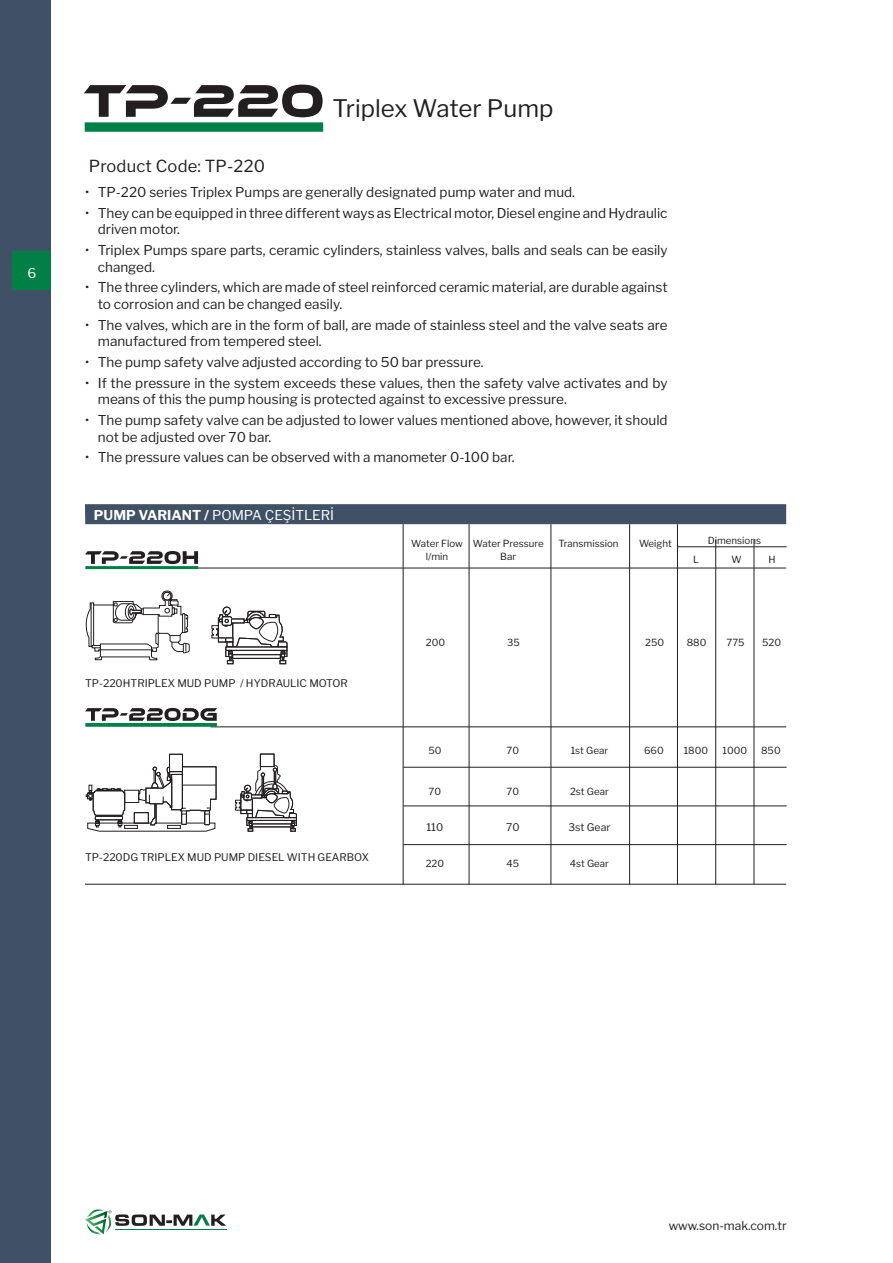
<style>
.page{position:relative;width:893px;height:1263px;background:#fff}
.page>*{position:absolute;margin:0;border:0;box-sizing:border-box;transform-origin:0 0}
.t1{font:24px "Libre Franklin";color:#231f20}
.t2{font:16.5px "Libre Franklin";letter-spacing:.01em;color:#231f20}
.t3{font:13.5px/16.5px "Libre Franklin";color:#231f20}
.t4{font:13.5px "Libre Franklin";color:#fff}
.t5{font:13.5px "Libre Franklin";color:#fff}
.t6{font:12px "Libre Franklin";color:#231f20}
.t7{font:10.5px "Libre Franklin";color:#231f20}
.t8{font:9.75px "Libre Franklin";color:#231f20}
.s1{font-weight:700}
</style>
<div class="page">
<svg style="left:85px;top:1209px;width:141px;height:26px"></svg>
<hr style="left:115px;top:1229px;width:112px;height:1px;background:#007f46">
<div style="left:0;top:0;width:51px;height:1263px;background:#405166"></div>
<div style="left:13px;top:251px;width:38px;height:38px;background:#007f46"></div>
<div style="left:85px;top:122px;width:238px;height:10px;background:#007f46"></div>
<svg style="left:84px;top:85px;width:239px;height:32px"></svg>
<hr style="left:193px;top:568px;width:593px;height:1px;background:#231f20">
<hr style="left:210px;top:727px;width:576px;height:1px;background:#231f20">
<hr style="left:85px;top:884px;width:701px;height:1px;background:#231f20">
<hr style="left:403px;top:767px;width:384px;height:1px;background:#231f20">
<hr style="left:403px;top:806px;width:384px;height:1px;background:#231f20">
<hr style="left:403px;top:844px;width:384px;height:1px;background:#231f20">
<div style="left:85px;top:504px;width:701px;height:20px;background:#405166"></div>
<hr style="left:678px;top:546px;width:109px;height:1px;background:#231f20">
<hr style="left:403px;top:524px;width:1px;height:360px;background:#231f20">
<hr style="left:469px;top:524px;width:1px;height:360px;background:#231f20">
<hr style="left:551px;top:524px;width:1px;height:360px;background:#231f20">
<hr style="left:629px;top:524px;width:1px;height:360px;background:#231f20">
<hr style="left:677px;top:524px;width:1px;height:360px;background:#231f20">
<hr style="left:715px;top:540px;width:1px;height:344px;background:#231f20">
<hr style="left:754px;top:540px;width:1px;height:344px;background:#231f20">
<svg style="left:235px;top:754px;width:62px;height:78px"></svg>
<svg style="left:86px;top:754px;width:130px;height:77px"></svg>
<div style="left:260px;top:754px;width:14px;height:12px;background:#fff"></div>
<div style="left:260px;top:754px;width:14px;height:13px;border:1px solid #231f20"></div>
<svg style="left:85px;top:590px;width:105px;height:70px"></svg>
<div style="left:223px;top:607px;width:8px;height:8px;border:1px solid #231f20;border-radius:50%"></div>
<svg style="left:211px;top:609px;width:76px;height:55px"></svg>
<svg style="left:85px;top:723px;width:132px;height:4px"></svg>
<hr style="left:85px;top:566px;width:113px;height:3px;background:#007f46">
<svg style="left:85px;top:708px;width:132px;height:13px"></svg>
<svg style="left:85px;top:551px;width:113px;height:13px"></svg>
<p class="t5" style="left:27px;top:265px;width:10px">6</p>
<p class="t1" style="left:332px;top:94px;width:222px">Triplex Water Pump</p>
<p class="t2" style="left:89px;top:156px;width:178px">Product Code: TP-220</p>
<p class="t3" style="left:85px;top:184px;width:491px">• TP-220 series Triplex Pumps are generally designated pump water and mud.</p>
<p class="t3" style="left:98px;top:205px;width:571px;text-indent:-13px">• They can be equipped in three different ways as Electrical motor, Diesel engine and Hydraulic driven motor.</p>
<p class="t3" style="left:98px;top:242px;width:571px;text-indent:-13px">• Triplex Pumps spare parts, ceramic cylinders, stainless valves, balls and seals can be easily changed.</p>
<p class="t3" style="left:98px;top:279px;width:571px;text-indent:-13px">• The three cylinders, which are made of steel reinforced ceramic material, are durable against to corrosion and can be changed easily.</p>
<p class="t3" style="left:98px;top:317px;width:571px;text-indent:-13px">• The valves, which are in the form of ball, are made of stainless steel and the valve seats are manufactured from tempered steel.</p>
<p class="t3" style="left:85px;top:354px;width:400px">• The pump safety valve adjusted according to 50 bar pressure.</p>
<p class="t3" style="left:98px;top:375px;width:571px;text-indent:-13px">• If the pressure in the system exceeds these values, then the safety valve activates and by means of this the pump housing is protected against to excessive pressure.</p>
<p class="t3" style="left:98px;top:412px;width:571px;text-indent:-13px">• The pump safety valve can be adjusted to lower values mentioned above, however, it should not be adjusted over 70 bar.</p>
<p class="t3" style="left:85px;top:449px;width:431px">• The pressure values can be observed with a manometer 0-100 bar.</p>
<p class="t4" style="left:94px;top:507px;width:242px"><span class="s1">PUMP VARIANT /</span> POMPA ÇEŞİTLERİ</p>
<p class="t7" style="left:85px;top:677px;width:264px">TP-220HTRIPLEX MUD PUMP / HYDRAULIC MOTOR</p>
<p class="t7" style="left:85px;top:851px;width:285px">TP-220DG TRIPLEX MUD PUMP DIESEL WITH GEARBOX</p>
<p class="t8" style="left:411px;top:537px;width:53px">Water Flow</p>
<p class="t8" style="left:426px;top:551px;width:24px">l/min</p>
<p class="t8" style="left:473px;top:537px;width:73px">Water Pressure</p>
<p class="t8" style="left:500px;top:551px;width:17px">Bar</p>
<p class="t8" style="left:558px;top:537px;width:62px">Transmission</p>
<p class="t8" style="left:639px;top:537px;width:34px">Weight</p>
<p class="t8" style="left:708px;top:535px;width:55px">Dimensions</p>
<p class="t8" style="left:693px;top:553px;width:7px">L</p>
<p class="t8" style="left:732px;top:553px;width:12px">W</p>
<p class="t8" style="left:768px;top:553px;width:9px">H</p>
<p class="t8" style="left:426px;top:636px;width:21px">200</p>
<p class="t8" style="left:507px;top:636px;width:14px">35</p>
<p class="t8" style="left:645px;top:636px;width:20px">250</p>
<p class="t8" style="left:687px;top:636px;width:21px">880</p>
<p class="t8" style="left:727px;top:636px;width:20px">775</p>
<p class="t8" style="left:762px;top:636px;width:20px">520</p>
<p class="t8" style="left:428px;top:744px;width:15px">50</p>
<p class="t8" style="left:507px;top:744px;width:14px">70</p>
<p class="t8" style="left:571px;top:744px;width:39px">1st Gear</p>
<p class="t8" style="left:644px;top:744px;width:21px">660</p>
<p class="t8" style="left:684px;top:744px;width:26px">1800</p>
<p class="t8" style="left:723px;top:744px;width:26px">1000</p>
<p class="t8" style="left:761px;top:744px;width:21px">850</p>
<p class="t8" style="left:429px;top:786px;width:14px">70</p>
<p class="t8" style="left:507px;top:786px;width:14px">70</p>
<p class="t8" style="left:570px;top:786px;width:40px">2st Gear</p>
<p class="t7" style="left:426px;top:821px;width:18px">110</p>
<p class="t7" style="left:506px;top:821px;width:15px">70</p>
<p class="t7" style="left:568px;top:821px;width:44px">3st Gear</p>
<p class="t8" style="left:426px;top:858px;width:20px">220</p>
<p class="t8" style="left:507px;top:858px;width:14px">45</p>
<p class="t8" style="left:570px;top:858px;width:41px">4st Gear</p>
<p class="t6" style="left:669px;top:1218px;width:119px">www.son-mak.com.tr</p>
</div>
